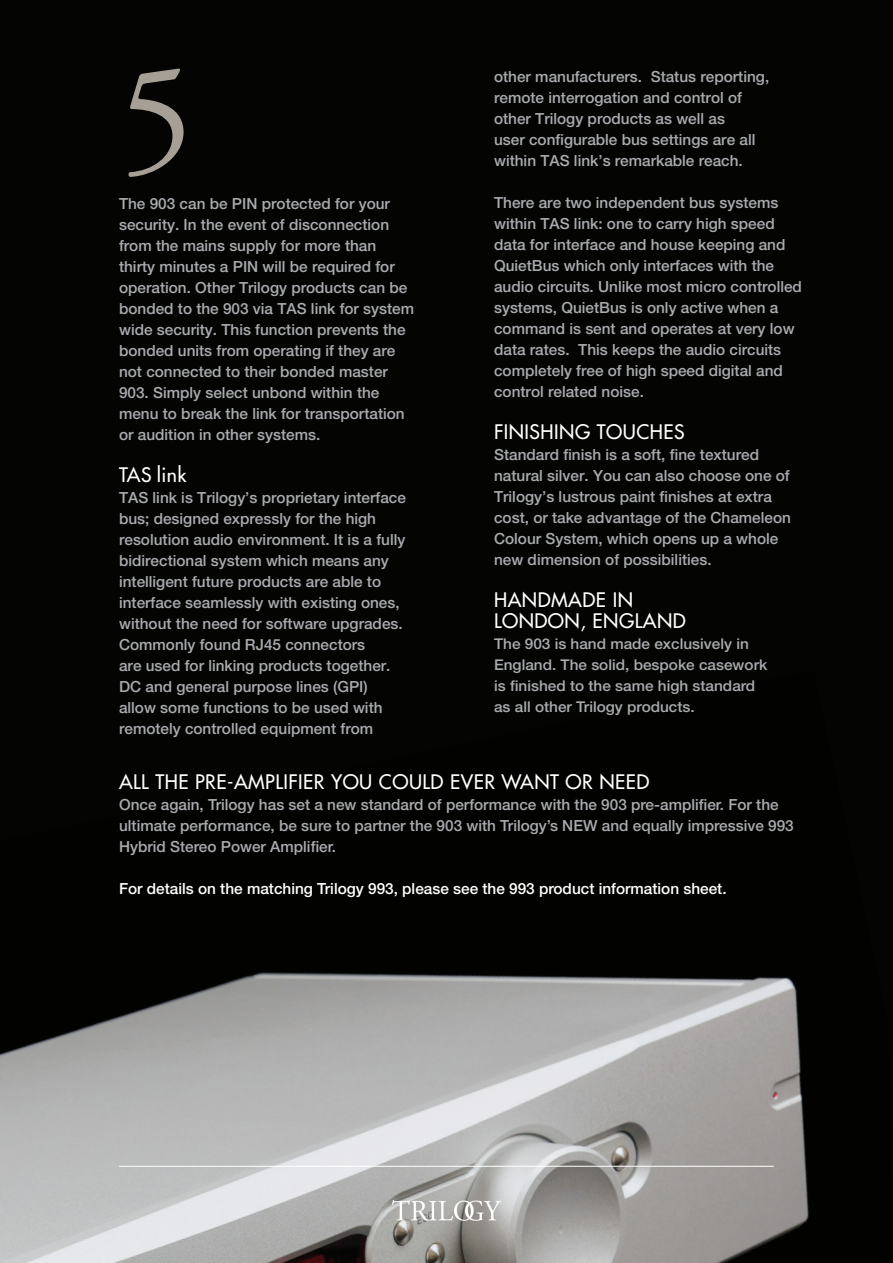
<style>
.page{position:relative;width:893px;height:1263px;background:#040503}
.page>*{position:absolute;margin:0;border:0;box-sizing:border-box;transform-origin:0 0}
.t1{font:150px "Adobe Garamond Pro";color:#a69f96}
.t2{font:19.5px/21px "Futura";letter-spacing:.025em;color:#fff}
.t3{font:500 15.3px/21px "Helvetica Neue LT Std";color:#aaabaf}
.t4{font:500 15.3px "Helvetica Neue LT Std";color:#fff}
.t5{font:500 14.85px/21px "Helvetica Neue LT Std";color:#aaabaf}
</style>
<div class="page">
<img style="left:0;top:972px;width:809px;height:291px">
<img style="left:390px;top:1200px;width:112px;height:21px">
<hr style="left:119px;top:1166px;width:655px;height:1px;background:#fff">
<h1 class="t1" style="left:119px;top:29px;width:76px">5</h1>
<p class="t3" style="left:119px;top:193px;width:297px">The 903 can be PIN protected for your security. In the event of disconnection from the mains supply for more than thirty minutes a PIN will be required for operation. Other Trilogy products can be bonded to the 903 via TAS link for system wide security. This function prevents the bonded units from operating if they are not connected to their bonded master 903. Simply select unbond within the menu to break the link for transportation or audition in other systems.</p>
<p class="t2" style="left:119px;top:464px;width:69px">TAS link</p>
<p class="t3" style="left:119px;top:487px;width:288px">TAS link is Trilogy’s proprietary interface bus; designed expressly for the high resolution audio environment. It is a fully bidirectional system which means any intelligent future products are able to interface seamlessly with existing ones, without the need for software upgrades.<br>Commonly found RJ45 connectors<br>are used for linking products together.<br>DC and general purpose lines (GPI) allow some functions to be used with remotely controlled equipment from</p>
<p class="t3" style="left:494px;top:66px;width:277px">other manufacturers. Status reporting, remote interrogation and control of other Trilogy products as well as<br>user configurable bus settings are all within TAS link’s remarkable reach.</p>
<p class="t3" style="left:494px;top:192px;width:309px">There are two independent bus systems within TAS link: one to carry high speed data for interface and house keeping and QuietBus which only interfaces with the audio circuits. Unlike most micro controlled systems, QuietBus is only active when a command is sent and operates at very low data rates. This keeps the audio circuits completely free of high speed digital and control related noise.</p>
<p class="t2" style="left:494px;top:421px;width:192px">FINISHING TOUCHES</p>
<p class="t3" style="left:494px;top:444px;width:298px">Standard finish is a soft, fine textured natural silver. You can also choose one of Trilogy’s lustrous paint finishes at extra cost, or take advantage of the Chameleon Colour System, which opens up a whole new dimension of possibilities.</p>
<p class="t2" style="left:494px;top:589px;width:193px">HANDMADE IN<br>LONDON, ENGLAND</p>
<p class="t5" style="left:494px;top:633px;width:275px">The 903 is hand made exclusively in England. The solid, bespoke casework is finished to the same high standard as all other Trilogy products.</p>
<p class="t2" style="left:119px;top:771px;width:532px">ALL THE PRE-AMPLIFIER YOU COULD EVER WANT OR NEED</p>
<p class="t3" style="left:119px;top:794px;width:676px">Once again, Trilogy has set a new standard of performance with the 903 pre-amplifier. For the ultimate performance, be sure to partner the 903 with Trilogy’s NEW and equally impressive 993<br>Hybrid Stereo Power Amplifier.</p>
<p class="t4" style="left:119px;top:879px;width:609px">For details on the matching Trilogy 993, please see the 993 product information sheet.</p>
</div>
